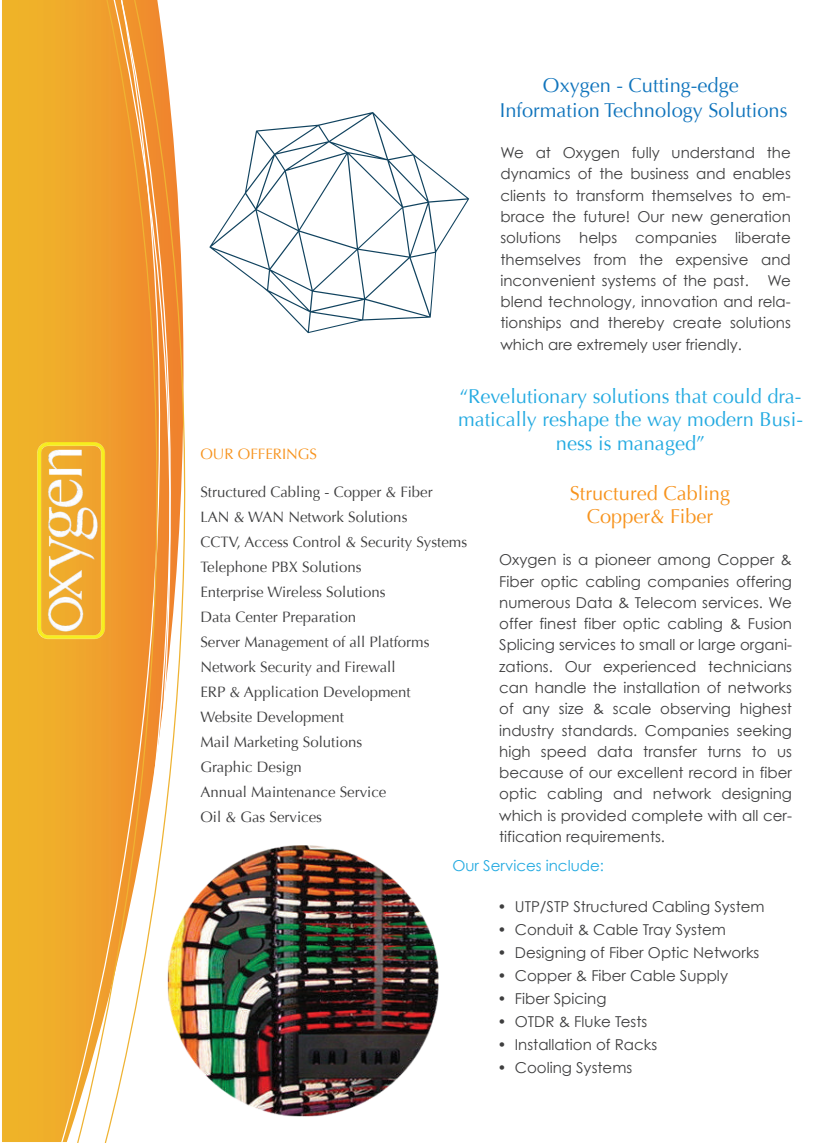
<style>
.page{position:relative;width:835px;height:1143px;background:#fff}
.page>*{position:absolute;margin:0;border:0;box-sizing:border-box;transform-origin:0 0}
.t1{font:20px/23.8px "Optima";color:#24aae1;text-align:center}
.t2{font:20px/24px "Optima";color:#1074bc;text-align:center}
.t3{font:20px/23.8px "Optima";color:#f7931d;text-align:center}
.t4{font:15px/21.2px "Century Gothic";color:#3e3e3f;text-align:justify}
.t5{font:15px/25px "Optima";color:#3e3e3f}
.t6{font:15px "Century Gothic";color:#24aae1}
.t7{font:15px "Optima";color:#f7931d}
</style>
<div class="page">
<div style="left:2px;top:0;width:58px;height:1141px;background:#efb229"></div>
<div style="left:60px;top:0;width:16px;height:1142px;background:#efaa2c"></div>
<svg style="left:76px;top:0;width:110px;height:1142px;background:#f2a951"></svg>
<svg style="left:209px;top:112px;width:260px;height:221px"></svg>
<img style="left:130px;top:816px;width:309px;height:323px">
<img style="left:36px;top:440px;width:70px;height:200px">
<h1 class="t2" style="left:499px;top:74px;width:289px">Oxygen - Cutting-edge<br>Information Technology Solutions</h1>
<p class="t4" style="left:500px;top:142px;width:292px">We at Oxygen fully understand the dynamics of the business and enables clients to transform themselves to em&shy;brace the future! Our new generation solutions helps companies liberate themselves from the expensive and inconvenient systems of the past. We blend technology, innovation and rela&shy;tionships and thereby create solutions which are extremely user friendly.</p>
<h1 class="t1" style="left:458px;top:384px;width:346px">“Revelutionary solutions that could dra&shy;matically reshape the way modern Busi&shy;ness is managed”</h1>
<p class="t7" style="left:200px;top:445px;width:118px">OUR OFFERINGS</p>
<p class="t5" style="left:200px;top:479px;width:268px">Structured Cabling - Copper &amp; Fiber<br>LAN &amp; WAN Network Solutions<br>CCTV, Access Control &amp; Security Systems<br>Telephone PBX Solutions<br>Enterprise Wireless Solutions<br>Data Center Preparation<br>Server Management of all Platforms<br>Network Security and Firewall<br>ERP &amp; Application Development<br>Website Development<br>Mail Marketing Solutions<br>Graphic Design<br>Annual Maintenance Service<br>Oil &amp; Gas Services</p>
<h1 class="t3" style="left:569px;top:481px;width:162px">Structured Cabling<br>Copper&amp; Fiber</h1>
<p class="t4" style="left:499px;top:549px;width:294px">Oxygen is a pioneer among Copper &amp; Fiber optic cabling companies offering numerous Data &amp; Telecom services. We offer finest fiber optic cabling &amp; Fusion Splicing services to small or large organi&shy;zations. Our experienced technicians can handle the installation of networks of any size &amp; scale observing highest industry standards. Companies seeking high speed data transfer turns to us because of our excellent record in fiber optic cabling and network designing which is provided complete with all cer&shy;tification requirements.</p>
<p class="t6" style="left:452px;top:855px;width:153px">Our Services include:</p>
<p class="t4" style="left:497px;top:895px;width:268px">• UTP/STP Structured Cabling System</p>
<p class="t4" style="left:497px;top:918px;width:230px">• Conduit &amp; Cable Tray System</p>
<p class="t4" style="left:497px;top:941px;width:263px">• Designing of Fiber Optic Networks</p>
<p class="t4" style="left:497px;top:964px;width:232px">• Copper &amp; Fiber Cable Supply</p>
<p class="t4" style="left:497px;top:987px;width:110px">• Fiber Spicing</p>
<p class="t4" style="left:497px;top:1010px;width:151px">• OTDR &amp; Fluke Tests</p>
<p class="t4" style="left:497px;top:1033px;width:161px">• Installation of Racks</p>
<p class="t4" style="left:497px;top:1056px;width:136px">• Cooling Systems</p>
</div>
